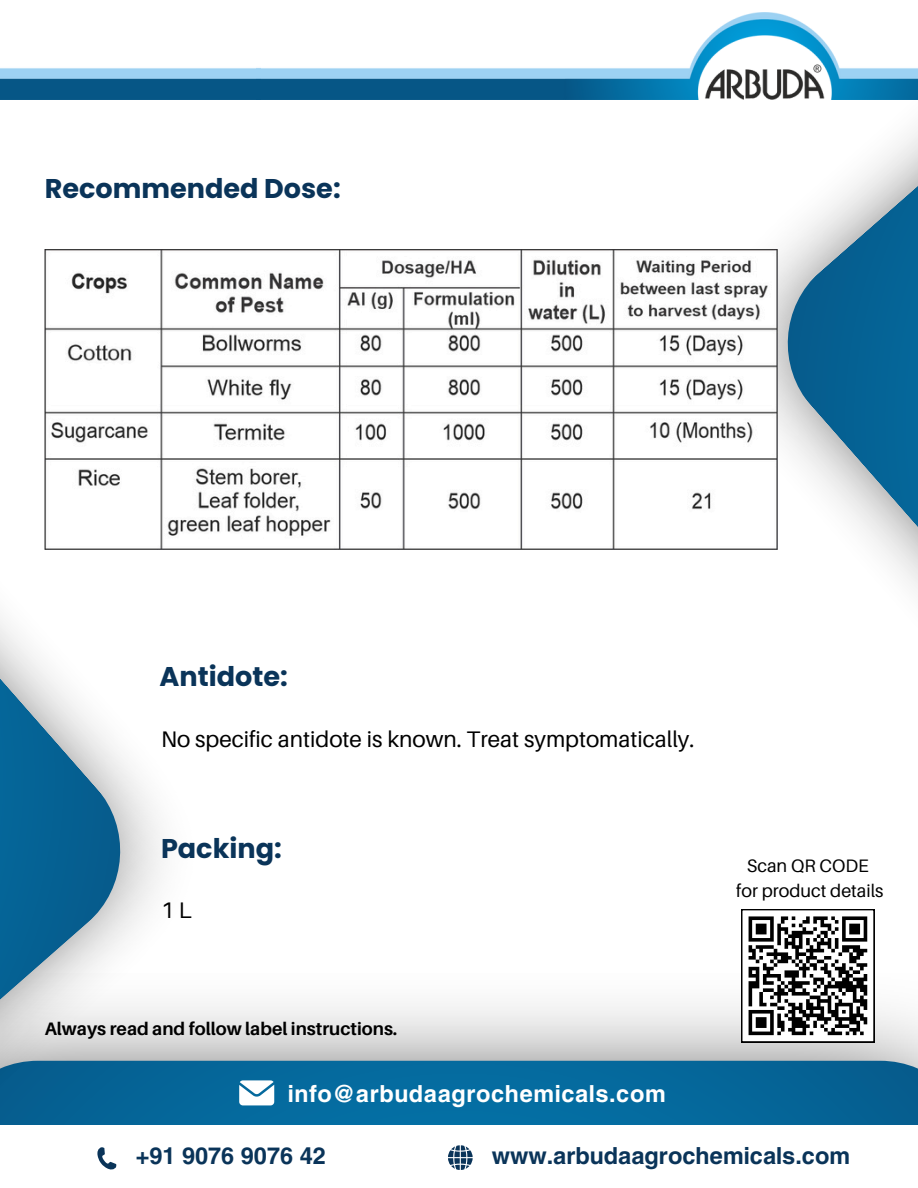
<style>
.page{position:relative;width:918px;height:1188px;background:#fff}
.page>*{position:absolute;margin:0;border:0;box-sizing:border-box;transform-origin:0 0}
.t1{font:700 27.15px "Poppins";color:#0a3459}
.t2{font:700 23.25px "Helios";color:#0a3459}
.t3{font:700 23.25px "Helios";letter-spacing:.025em;color:#fff}
.t4{font:22.5px "Aileron";color:#000}
.t5{font:700 18px "Aileron";color:#000}
.t6{font:18px "Aileron";color:#000}
</style>
<div class="page">
<div style="left:0;top:1061px;width:918px;height:127px;background:#056b9f"></div>
<div style="left:309px;top:587px;width:18px;height:18px;border:4px solid #fff;border-radius:50%"></div>
<div style="left:0;top:1125px;width:918px;height:63px;background:#fff"></div>
<svg style="left:448px;top:1145px;width:25px;height:25px"></svg>
<img style="left:260px;top:68px;width:385px;height:31px">
<img style="left:0;top:68px;width:260px;height:31px">
<img style="left:645px;top:12px;width:273px;height:1084px">
<svg style="left:777px;top:12px;width:141px;height:946px"></svg>
<img style="left:0;top:99px;width:257px;height:1007px">
<svg style="left:0;top:236px;width:131px;height:934px"></svg>
<svg style="left:239px;top:1080px;width:35px;height:25px"></svg>
<svg style="left:741px;top:909px;width:133px;height:133px"></svg>
<img style="left:45px;top:249px;width:732px;height:300px">
<p class="t1" style="left:45px;top:169px;width:297px">Recommended Dose:</p>
<p class="t1" style="left:159px;top:658px;width:130px">Antidote:</p>
<p class="t4" style="left:161px;top:726px;width:535px">No specific antidote is known. Treat symptomatically.</p>
<h2 class="t1" style="left:161px;top:830px;width:122px">Packing:</h2>
<p class="t4" style="left:161px;top:896px;width:32px">1L</p>
<h3 class="t5" style="left:45px;top:1017px;width:354px">Always read and follow label instructions.</h3>
<h2 class="t3" style="left:288px;top:1079px;width:380px">info@arbudaagrochemicals.com</h2>
<p class="t6" style="left:747px;top:855px;width:123px">Scan QR CODE</p>
<h6 class="t6" style="left:736px;top:879px;width:149px">for product details</h6>
<h1 class="t2" style="left:136px;top:1141px;width:192px">+91 9076 9076 42</h1>
<h2 class="t2" style="left:492px;top:1141px;width:360px">www.arbudaagrochemicals.com</h2>
</div>
